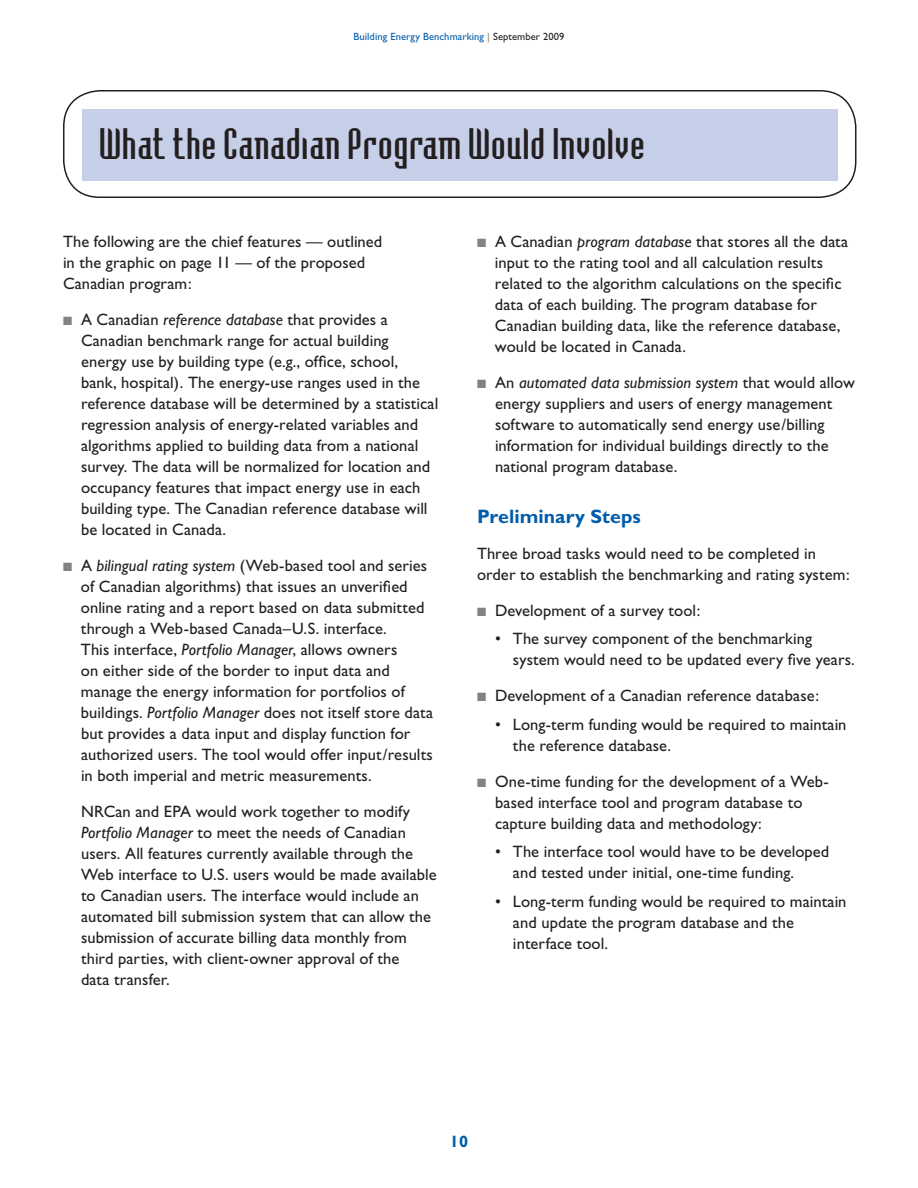
<style>
.page{position:relative;width:918px;height:1188px;background:#fff}
.page>*{position:absolute;margin:0;border:0;box-sizing:border-box;transform-origin:0 0}
.t1{font:40.5px "Badloc";letter-spacing:.03em;color:#231f20}
.t2{font:700 19.5px "Gill Sans";color:#015dab}
.t3{font:16.5px/21px "Gill Sans";letter-spacing:.005em;color:#231f20}
.t4{font:700 16.5px "Gill Sans";color:#015dab}
.t5{font:10.5px "Gill Sans";letter-spacing:.01em;color:#015dab}
.s1{color:#808285}
.s2{color:#231f20}
.s3{font-style:italic}
</style>
<div class="page">
<div style="left:63px;top:90px;width:793px;height:108px;border:2px solid #231f20;border-radius:36px"></div>
<div style="left:82px;top:109px;width:756px;height:72px;background:#c6cfe8"></div>
<p class="t5" style="left:353px;top:32px;width:213px">Building Energy Benchmarking <span class="s1">|</span> <span class="s2">September 2009</span></p>
<h1 class="t1" style="left:99px;top:128px;width:547px">What the Canadian Program Would Involve</h1>
<p class="t3" style="left:63px;top:232px;width:321px">The following are the chief features — outlined in the graphic on page 11 — of the proposed<br>Canadian program:</p>
<p class="t3" style="left:81px;top:310px;width:359px;text-indent:-18px"><span class="s1">■</span> A Canadian <span class="s3">reference database</span> that provides a Canadian benchmark range for actual building energy use by building type (e.g., office, school,<br>bank, hospital). The energy-use ranges used in the reference database will be determined by a statistical regression analysis of energy-related variables and algorithms applied to building data from a national survey. The data will be normalized for location and occupancy features that impact energy use in each building type. The Canadian reference database will be located in Canada.</p>
<p class="t3" style="left:81px;top:556px;width:354px;text-indent:-18px"><span class="s1">■</span> A <span class="s3">bilingual rating system</span> (Web-based tool and series of Canadian algorithms) that issues an unverified online rating and a report based on data submitted through a Web-based Canada–U.S. interface.<br>This interface, <span class="s3">Portfolio Manager</span>, allows owners<br>on either side of the border to input data and manage the energy information for portfolios of buildings. <span class="s3">Portfolio Manager</span> does not itself store data but provides a data input and display function for authorized users. The tool would offer input/results in both imperial and metric measurements.</p>
<p class="t3" style="left:81px;top:802px;width:357px">NRCan and EPA would work together to modify <span class="s3">Portfolio Manager</span> to meet the needs of Canadian users. All features currently available through the Web interface to U.S. users would be made available to Canadian users. The interface would include an automated bill submission system that can allow the submission of accurate billing data monthly from third parties, with client-owner approval of the<br>data transfer.</p>
<p class="t3" style="left:495px;top:232px;width:355px;text-indent:-18px"><span class="s1">■</span> A Canadian <span class="s3">program database</span> that stores all the data input to the rating tool and all calculation results related to the algorithm calculations on the specific data of each building. The program database for Canadian building data, like the reference database, would be located in Canada.</p>
<p class="t3" style="left:495px;top:373px;width:361px;text-indent:-18px"><span class="s1">■</span> An <span class="s3">automated data submission system</span> that would allow energy suppliers and users of energy management software to automatically send energy use/billing information for individual buildings directly to the national program database.</p>
<p class="t2" style="left:477px;top:509px;width:165px">Preliminary Steps</p>
<p class="t3" style="left:477px;top:544px;width:374px">Three broad tasks would need to be completed in order to establish the benchmarking and rating system:</p>
<p class="t3" style="left:477px;top:601px;width:225px"><span class="s1">■</span> Development of a survey tool:</p>
<p class="t3" style="left:513px;top:630px;width:343px;text-indent:-18px">• The survey component of the benchmarking system would need to be updated every five years.</p>
<p class="t3" style="left:477px;top:687px;width:344px"><span class="s1">■</span> Development of a Canadian reference database:</p>
<p class="t3" style="left:513px;top:715px;width:335px;text-indent:-18px">• Long-term funding would be required to maintain the reference database.</p>
<p class="t3" style="left:495px;top:772px;width:335px;text-indent:-18px"><span class="s1">■</span> One-time funding for the development of a Web&shy;based interface tool and program database to capture building data and methodology:</p>
<p class="t3" style="left:513px;top:843px;width:318px;text-indent:-18px">• The interface tool would have to be developed and tested under initial, one-time funding.</p>
<p class="t3" style="left:513px;top:892px;width:335px;text-indent:-18px">• Long-term funding would be required to maintain and update the program database and the interface tool.</p>
<p class="t4" style="left:450px;top:1135px;width:20px">10</p>
</div>
